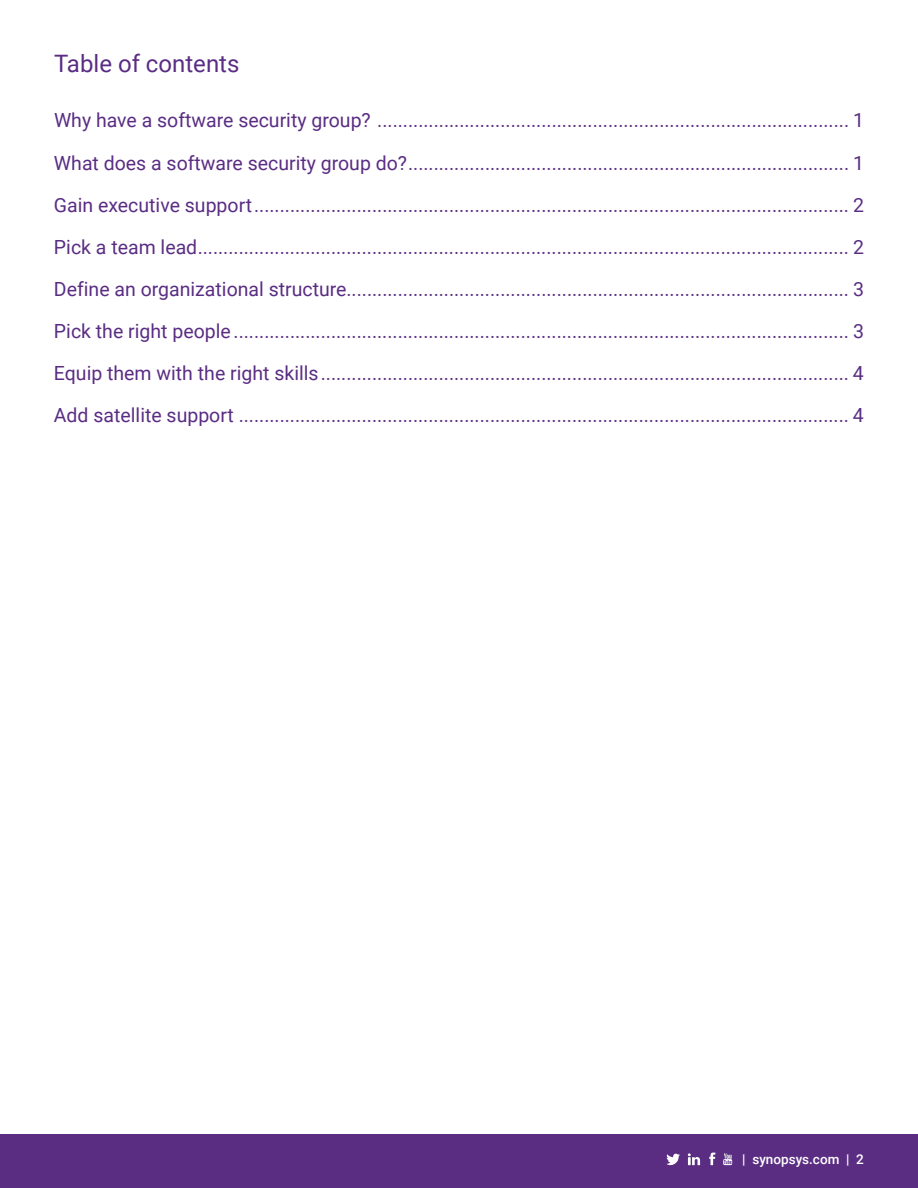
<style>
.page{position:relative;width:918px;height:1188px;background:#fff}
.page>*{position:absolute;margin:0;border:0;box-sizing:border-box;transform-origin:0 0}
.t1{font:24px "Roboto";color:#5a2d83}
.t2{font:19.5px/42px "Roboto";color:#5a2d83;text-align:justify}
.t3{font:500 13.5px "Roboto";color:#fff}
</style>
<div class="page">
<div style="left:0;top:1134px;width:918px;height:54px;background:#5a2d83"></div>
<svg style="left:667px;top:1153px;width:13px;height:12px"></svg>
<svg style="left:709px;top:1152px;width:7px;height:13px"></svg>
<svg style="left:723px;top:1153px;width:9px;height:12px"></svg>
<svg style="left:688px;top:1153px;width:12px;height:12px"></svg>
<p class="t1" style="left:54px;top:47px;width:187px">Table of contents</p>
<p class="t2" style="left:54px;top:99px;width:812px">Why have a software security group? ............................................................................................ 1<br>What does a software security group do?...................................................................................... 1<br>Gain executive support.................................................................................................................... 2<br>Pick a team lead............................................................................................................................... 2<br>Define an organizational structure.................................................................................................. 3<br>Pick the right people ........................................................................................................................ 3<br>Equip them with the right skills....................................................................................................... 4<br>Add satellite support ....................................................................................................................... 4</p>
<p class="t3" style="left:742px;top:1149px;width:123px">| synopsys.com | 2</p>
</div>
